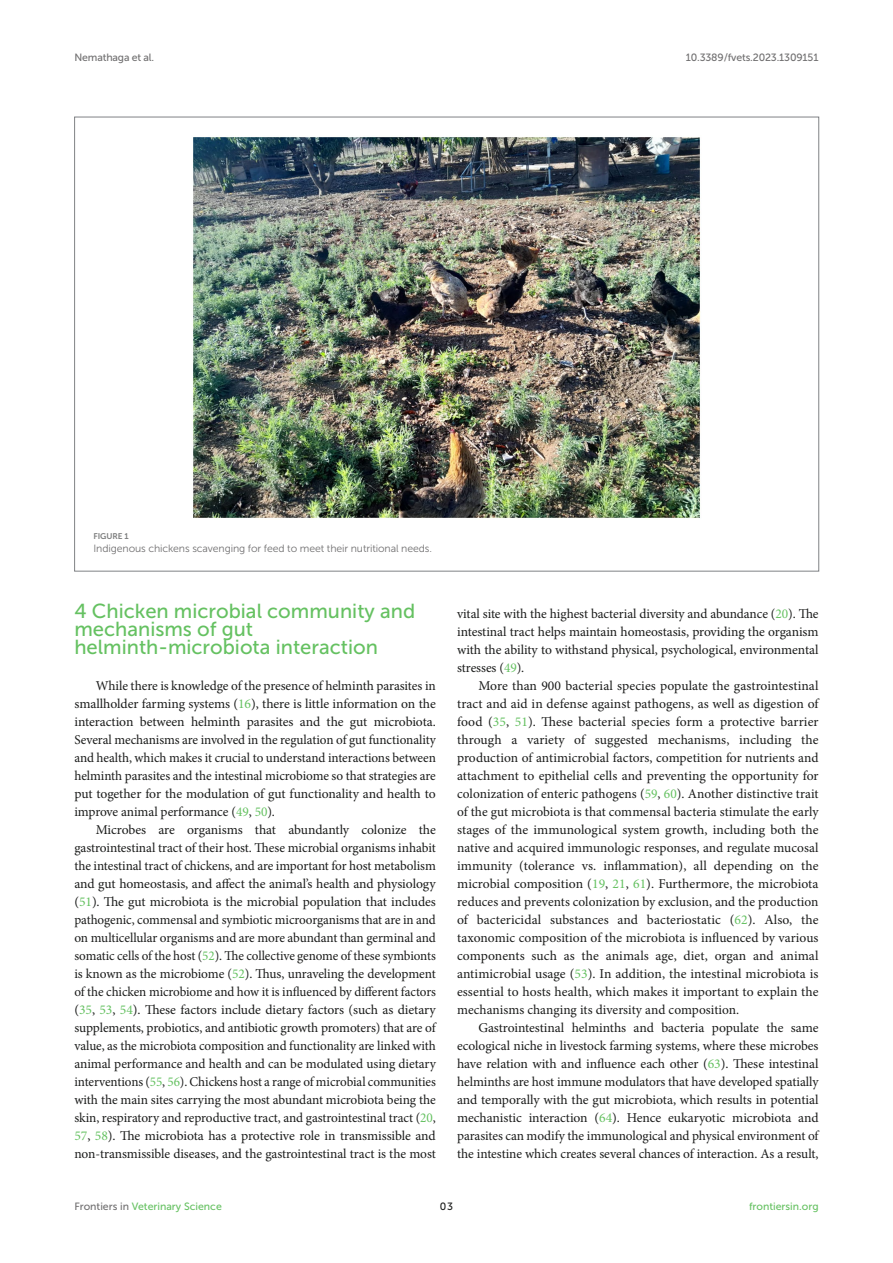
<style>
.page{position:relative;width:893px;height:1263px;background:#fff}
.page>*{position:absolute;margin:0;border:0;box-sizing:border-box;transform-origin:0 0}
.HEAD_1{font:20.25px/18px "Museo Sans 500";color:#65c161}
.TEXT{font:13.5px/18px "Minion Pro";letter-spacing:-.005em;color:#1b1c1b;text-align:justify}
.TEXT_FLUSH{font:13.5px/18px "Minion Pro";letter-spacing:-.005em;color:#1b1c1b;text-align:justify}
.FIG_LEG{font:10.5px "Museo Sans 300";letter-spacing:-.01em;color:#706f70}
.t1{font:10.5px "Museo Sans 500";color:#65c161}
.t2{font:10.5px "Museo Sans 500";letter-spacing:-.015em;color:#706f70}
.t3{font:10.5px "Museo Sans 500";color:#1b1c1b}
.FIG_HD{font:8.25px "Museo Sans 700";letter-spacing:-.01em;color:#7e7f7f}
.s1{color:#65c161}
.s2{color:#706f70}
</style>
<div class="page">
<img style="left:193px;top:137px;width:507px;height:383px">
<p class="t2" style="left:74px;top:51px;width:81px">Nemathaga et al.</p>
<p class="t2" style="left:686px;top:51px;width:134px">10.3389/fvets.2023.1309151</p>
<p class="FIG_HD" style="left:94px;top:531px;width:37px">FIGURE 1</p>
<p class="FIG_LEG" style="left:94px;top:543px;width:340px">Indigenous chickens scavenging for feed to meet their nutritional needs.</p>
<p class="HEAD_1" style="left:74px;top:602px;width:342px">4 Chicken microbial community and mechanisms of gut helminth-microbiota interaction</p>
<p class="TEXT_FLUSH" style="left:74px;top:677px;width:363px;text-indent:21px">While there is knowledge of the presence of helminth parasites in smallholder farming systems (<span class="s1">16</span>), there is little information on the interaction between helminth parasites and the gut microbiota.<br>Several mechanisms are involved in the regulation of gut functionality and health, which makes it crucial to understand interactions between helminth parasites and the intestinal microbiome so that strategies are put together for the modulation of gut functionality and health to improve animal performance (<span class="s1">49</span>, <span class="s1">50</span>).</p>
<p class="TEXT" style="left:74px;top:821px;width:363px;text-indent:21px">Microbes are organisms that abundantly colonize the gastrointestinal tract of their host. These microbial organisms inhabit the intestinal tract of chickens, and are important for host metabolism and gut homeostasis, and affect the animal’s health and physiology (<span class="s1">51</span>). The gut microbiota is the microbial population that includes pathogenic, commensal and symbiotic microorganisms that are in and on multicellular organisms and are more abundant than germinal and somatic cells of the host (<span class="s1">52</span>). The collective genome of these symbionts is known as the microbiome (<span class="s1">52</span>). Thus, unraveling the development of the chicken microbiome and how it is influenced by different factors (<span class="s1">35</span>, <span class="s1">53</span>, <span class="s1">54</span>). These factors include dietary factors (such as dietary supplements, probiotics, and antibiotic growth promoters) that are of value, as the microbiota composition and functionality are linked with animal performance and health and can be modulated using dietary interventions (<span class="s1">55</span>, <span class="s1">56</span>). Chickens host a range of microbial communities with the main sites carrying the most abundant microbiota being the skin, respiratory and reproductive tract, and gastrointestinal tract (<span class="s1">20</span>, <span class="s1">57</span>, <span class="s1">58</span>). The microbiota has a protective role in transmissible and non-transmissible diseases, and the gastrointestinal tract is the most</p>
<p class="TEXT" style="left:457px;top:605px;width:363px">vital site with the highest bacterial diversity and abundance (<span class="s1">20</span>). The intestinal tract helps maintain homeostasis, providing the organism with the ability to withstand physical, psychological, environmental stresses (<span class="s1">49</span>).</p>
<p class="TEXT" style="left:457px;top:677px;width:363px;text-indent:21px">More than 900 bacterial species populate the gastrointestinal tract and aid in defense against pathogens, as well as digestion of food (<span class="s1">35</span>, <span class="s1">51</span>). These bacterial species form a protective barrier through a variety of suggested mechanisms, including the production of antimicrobial factors, competition for nutrients and attachment to epithelial cells and preventing the opportunity for colonization of enteric pathogens (<span class="s1">59</span>, <span class="s1">60</span>). Another distinctive trait of the gut microbiota is that commensal bacteria stimulate the early stages of the immunological system growth, including both the native and acquired immunologic responses, and regulate mucosal immunity (tolerance vs. inflammation), all depending on the microbial composition (<span class="s1">19</span>, <span class="s1">21</span>, <span class="s1">61</span>). Furthermore, the microbiota reduces and prevents colonization by exclusion, and the production of bactericidal substances and bacteriostatic (<span class="s1">62</span>). Also, the taxonomic composition of the microbiota is influenced by various components such as the animals age, diet, organ and animal antimicrobial usage (<span class="s1">53</span>). In addition, the intestinal microbiota is essential to hosts health, which makes it important to explain the mechanisms changing its diversity and composition.</p>
<p class="TEXT" style="left:457px;top:1019px;width:363px;text-indent:21px">Gastrointestinal helminths and bacteria populate the same ecological niche in livestock farming systems, where these microbes have relation with and influence each other (<span class="s1">63</span>). These intestinal helminths are host immune modulators that have developed spatially and temporally with the gut microbiota, which results in potential mechanistic interaction (<span class="s1">64</span>). Hence eukaryotic microbiota and parasites can modify the immunological and physical environment of the intestine which creates several chances of interaction. As a result,</p>
<p class="t1" style="left:74px;top:1200px;width:149px"><span class="s2">Frontiers in</span> Veterinary Science</p>
<p class="t3" style="left:440px;top:1200px;width:15px">03</p>
<p class="t1" style="left:749px;top:1200px;width:71px">frontiersin.org</p>
</div>
